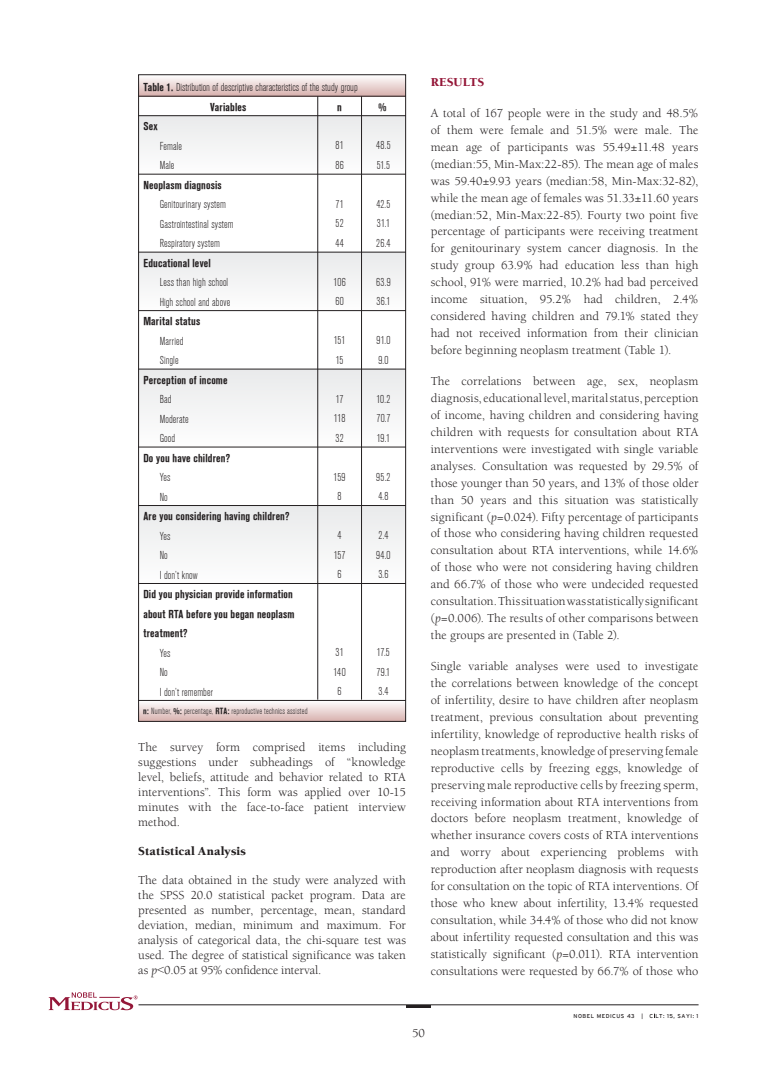
<style>
.page{position:relative;width:780px;height:1088px;background:#fff}
.page>*{position:absolute;margin:0;border:0;box-sizing:border-box;transform-origin:0 0}
.t1{font:12.5px/16.9px "Berkeley Book Tr";color:#231f20;text-align:justify}
.t2{font:12.5px "Berkeley Black Tr";letter-spacing:.01em;color:#231f20}
.t3{font:12.5px "Berkeley Black Tr";letter-spacing:.01em;color:#941738}
.t4{font:11.25px/19.5px "Akzidenz Grotesk BE Light Cn";letter-spacing:.01em;color:#231f20}
.t5{font:11.25px/19.5px "Akzidenz Grotesk BE Bold Cn";letter-spacing:.015em;color:#231f20}
.t6{font:8.75px "Akzidenz Grotesk BE Light Cn";letter-spacing:.02em;color:#231f20}
.t7{font:5.62px "Interstate";letter-spacing:.09em;color:#231f20}
.s1{font-family:"Akzidenz Grotesk BE Bold Cn"}
.s2{font-family:"Berkeley Book Italic Tr"}
.s3{font-family:"Times New Roman"}
</style>
<div class="page">
<hr style="left:138px;top:1004px;width:560px;height:1px;background:#231f20">
<hr style="left:406px;top:1005px;width:25px;height:2px;background:#231f20">
<svg style="left:48px;top:992px;width:89px;height:18px"></svg>
<svg style="left:140px;top:78px;width:264px;height:18px;background:#e5cfcd"></svg>
<svg style="left:140px;top:703px;width:264px;height:17px;background:#ead5d4"></svg>
<div style="left:138px;top:116px;width:267px;height:58px;background:#f3f4f4"></div>
<div style="left:138px;top:252px;width:267px;height:59px;background:#f3f4f4"></div>
<div style="left:138px;top:369px;width:267px;height:78px;background:#f3f4f4"></div>
<div style="left:138px;top:505px;width:267px;height:78px;background:#f3f4f4"></div>
<hr style="left:138px;top:96px;width:268px;height:1px;background:#231f20">
<hr style="left:138px;top:174px;width:268px;height:1px;background:#231f20">
<hr style="left:138px;top:252px;width:268px;height:1px;background:#231f20">
<hr style="left:138px;top:310px;width:268px;height:1px;background:#231f20">
<hr style="left:138px;top:369px;width:268px;height:1px;background:#231f20">
<hr style="left:138px;top:447px;width:268px;height:1px;background:#231f20">
<hr style="left:138px;top:505px;width:268px;height:1px;background:#231f20">
<hr style="left:138px;top:583px;width:268px;height:1px;background:#231f20">
<hr style="left:138px;top:700px;width:268px;height:1px;background:#231f20">
<hr style="left:138px;top:115px;width:268px;height:1px;background:#231f20">
<hr style="left:317px;top:96px;width:1px;height:604px;background:#231f20">
<hr style="left:361px;top:96px;width:1px;height:604px;background:#231f20">
<div style="left:138px;top:74px;width:268px;height:648px;border:1px solid #231f20"></div>
<p class="t4" style="left:143px;top:77px;width:216px"><span class="s1">Table 1.</span> Distribution of descriptive characteristics of the study group</p>
<p class="t5" style="left:143px;top:117px;width:16px">Sex</p>
<p class="t4" style="left:160px;top:136px;width:24px">Female<br>Male</p>
<p class="t5" style="left:143px;top:175px;width:80px">Neoplasm diagnosis</p>
<p class="t4" style="left:160px;top:195px;width:75px">Genitourinary system<br>Gastrointestinal system<br>Respiratory system</p>
<p class="t5" style="left:143px;top:253px;width:69px">Educational level</p>
<p class="t4" style="left:160px;top:273px;width:72px">Less than high school<br>High school and above</p>
<p class="t5" style="left:143px;top:312px;width:58px">Marital status</p>
<p class="t4" style="left:160px;top:331px;width:25px">Married<br>Single</p>
<p class="t5" style="left:143px;top:370px;width:86px">Perception of income</p>
<p class="t4" style="left:160px;top:390px;width:30px">Bad<br>Moderate<br>Good</p>
<p class="t5" style="left:143px;top:448px;width:88px">Do you have children?</p>
<p class="t4" style="left:160px;top:468px;width:12px">Yes<br>No</p>
<p class="t5" style="left:143px;top:507px;width:148px">Are you considering having children?</p>
<p class="t4" style="left:160px;top:526px;width:40px">Yes<br>No<br>I don’t know</p>
<p class="t5" style="left:143px;top:585px;width:152px">Did you physician provide information about RTA before you began neoplasm treatment?</p>
<p class="t4" style="left:160px;top:643px;width:55px">Yes<br>No<br>I don’t remember</p>
<p class="t5" style="left:210px;top:98px;width:38px">Variables</p>
<p class="t5" style="left:337px;top:98px;width:6px">n</p>
<p class="t5" style="left:378px;top:98px;width:9px">%</p>
<p class="t4" style="left:376px;top:136px;width:16px">48.5<br>51.5</p>
<p class="t4" style="left:376px;top:194px;width:16px;text-align:justify">42.5<br>31.1<br>26.4</p>
<p class="t4" style="left:376px;top:272px;width:16px">63.9<br>36.1</p>
<p class="t4" style="left:376px;top:331px;width:15px">91.0<br>9.0</p>
<p class="t4" style="left:376px;top:389px;width:16px;text-align:justify">10.2<br>70.7<br>19.1</p>
<p class="t4" style="left:376px;top:467px;width:16px">95.2<br>4.8</p>
<p class="t4" style="left:376px;top:526px;width:16px">2.4<br>94.0<br>3.6</p>
<p class="t4" style="left:335px;top:136px;width:10px">81<br>86</p>
<p class="t4" style="left:335px;top:194px;width:10px;text-align:justify">71<br>52<br>44</p>
<p class="t4" style="left:333px;top:272px;width:14px">106<br>60</p>
<p class="t4" style="left:334px;top:331px;width:13px">151<br>15</p>
<p class="t4" style="left:334px;top:389px;width:13px">17<br>118<br>32</p>
<p class="t4" style="left:333px;top:467px;width:14px;text-align:center">159<br>8</p>
<p class="t4" style="left:333px;top:526px;width:13px;text-align:center">4<br>157<br>6</p>
<p class="t4" style="left:333px;top:643px;width:14px;text-align:center">31<br>140<br>6</p>
<p class="t4" style="left:376px;top:643px;width:15px;text-align:justify">17.5<br>79.1<br>3.4</p>
<p class="t6" style="left:143px;top:706px;width:166px"><span class="s1">n:</span> Number, <span class="s1">%:</span> percentage, <span class="s1">RTA:</span> reproductive technics assisted</p>
<p class="t1" style="left:138px;top:739px;width:269px;line-height:15px">The survey form comprised items including suggestions under subheadings of “knowledge level, beliefs, attitude and behavior related to RTA interventions”. This form was applied over 10-15 minutes with the face-to-face patient interview method.</p>
<p class="t2" style="left:138px;top:843px;width:109px">Statistical Analysis</p>
<p class="t1" style="left:138px;top:872px;width:269px;line-height:15px">The data obtained in the study were analyzed with the SPSS 20.0 statistical packet program. Data are presented as number, percentage, mean, standard deviation, median, minimum and maximum. For analysis of categorical data, the chi-square test was used. The degree of statistical significance was taken as <span class="s2">p</span><span class="s3">˂</span>0.05 at 95% confidence interval.</p>
<p class="t3" style="left:431px;top:74px;width:55px">RESULTS</p>
<p class="t1" style="left:431px;top:104px;width:269px">A total of 167 people were in the study and 48.5% of them were female and 51.5% were male. The mean age of participants was 55.49±11.48 years (median:55, Min-Max:22-85). The mean age of males was 59.40±9.93 years (median:58, Min-Max:32-82), while the mean age of females was 51.33±11.60 years (median:52, Min-Max:22-85). Fourty two point five percentage of participants were receiving treatment for genitourinary system cancer diagnosis. In the study group 63.9% had education less than high school, 91% were married, 10.2% had bad perceived income situation, 95.2% had children, 2.4% considered having children and 79.1% stated they had not received information from their clinician before beginning neoplasm treatment (Table 1).</p>
<p class="t1" style="left:431px;top:372px;width:269px">The correlations between age, sex, neoplasm diagnosis, educational level, marital status, perception of income, having children and considering having children with requests for consultation about RTA interventions were investigated with single variable analyses. Consultation was requested by 29.5% of those younger than 50 years, and 13% of those older than 50 years and this situation was statistically significant (<span class="s2">p</span>=0.024). Fifty percentage of participants of those who considering having children requested consultation about RTA interventions, while 14.6% of those who were not considering having children and 66.7% of those who were undecided requested consultation. This situation was statistically significant (<span class="s2">p</span>=0.006). The results of other comparisons between the groups are presented in (Table 2).</p>
<p class="t1" style="left:431px;top:657px;width:269px">Single variable analyses were used to investigate the correlations between knowledge of the concept of infertility, desire to have children after neoplasm treatment, previous consultation about preventing infertility, knowledge of reproductive health risks of neoplasm treatments, knowledge of preserving female reproductive cells by freezing eggs, knowledge of preserving male reproductive cells by freezing sperm, receiving information about RTA interventions from doctors before neoplasm treatment, knowledge of whether insurance covers costs of RTA interventions and worry about experiencing problems with reproduction after neoplasm diagnosis with requests for consultation on the topic of RTA interventions. Of those who knew about infertility, 13.4% requested consultation, while 34.4% of those who did not know about infertility requested consultation and this was statistically significant (<span class="s2">p</span>=0.011). RTA intervention consultations were requested by 66.7% of those who</p>
<p class="t7" style="left:573px;top:1012px;width:126px">NOBEL MEDICUS 43 | C LT: 15, SAYI: 1</p>
<p class="t1" style="left:412px;top:1025px;width:14px">50</p>
</div>
